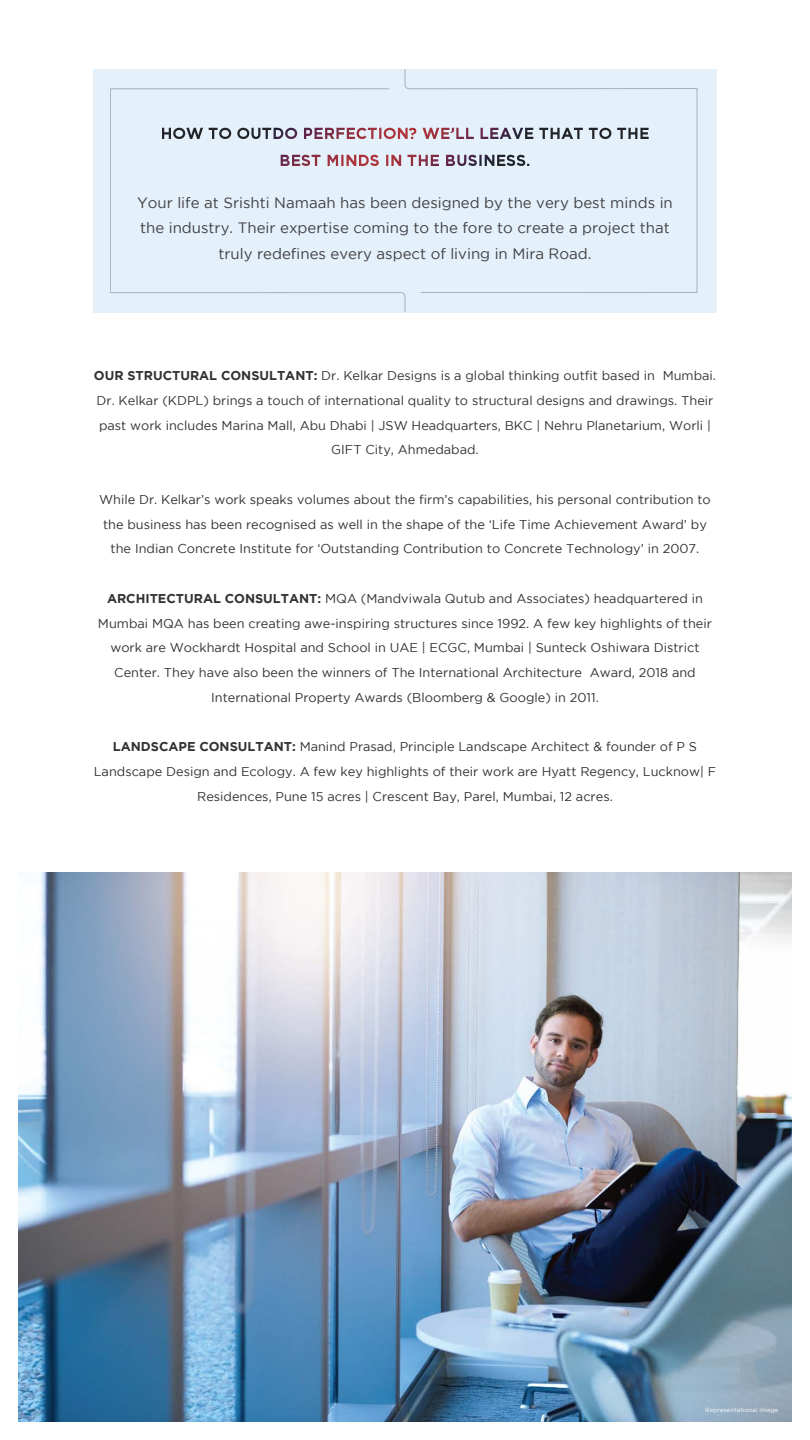
<style>
.page{position:relative;width:810px;height:1440px;background:#fff}
.page>*{position:absolute;margin:0;border:0;box-sizing:border-box;transform-origin:0 0}
.t1{font:15px/25.5px "Gotham";color:#414042;text-align:center}
.t2{font:12.75px/24.8px "Gotham";color:#333132;text-align:center}
.t3{font:6px "Gotham";letter-spacing:.025em;color:#fff}
.s1{font-weight:700}
</style>
<div class="page">
<img style="left:18px;top:873px;width:774px;height:549px">
<div style="left:93px;top:69px;width:624px;height:243px;background:#deedf9"></div>
<svg style="left:405px;top:69px;width:292px;height:224px"></svg>
<svg style="left:110px;top:88px;width:295px;height:224px"></svg>
<svg style="left:409px;top:128px;width:240px;height:11px"></svg>
<p class="t1" style="left:137px;top:189px;width:537px">Your life at Srishti Namaah has been designed by the very best minds in the industry. Their expertise coming to the fore to create a project that truly redefines every aspect of living in Mira Road.</p>
<p class="t2" style="left:94px;top:363px;width:624px"><span class="s1">OUR STRUCTURAL CONSULTANT:</span> Dr. Kelkar Designs is a global thinking outfit based in Mumbai.<br>Dr. Kelkar (KDPL) brings a touch of international quality to structural designs and drawings. Their past work includes Marina Mall, Abu Dhabi | JSW Headquarters, BKC | Nehru Planetarium, Worli | GIFT City, Ahmedabad.</p>
<p class="t2" style="left:99px;top:487px;width:613px">While Dr. Kelkar’s work speaks volumes about the firm’s capabilities, his personal contribution to the business has been recognised as well in the shape of the ‘Life Time Achievement Award’ by the Indian Concrete Institute for ‘Outstanding Contribution to Concrete Technology’ in 2007.</p>
<p class="t2" style="left:98px;top:586px;width:616px"><span class="s1">ARCHITECTURAL CONSULTANT:</span> MQA (Mandviwala Qutub and Associates) headquartered in Mumbai MQA has been creating awe-inspiring structures since 1992. A few key highlights of their work are Wockhardt Hospital and School in UAE | ECGC, Mumbai | Sunteck Oshiwara District Center. They have also been the winners of The International Architecture Award, 2018 and International Property Awards (Bloomberg &amp; Google) in 2011.</p>
<p class="t2" style="left:94px;top:734px;width:624px"><span class="s1">LANDSCAPE CONSULTANT:</span> Manind Prasad, Principle Landscape Architect &amp; founder of P S<br>Landscape Design and Ecology. A few key highlights of their work are Hyatt Regency, Lucknow| F<br>Residences, Pune 15 acres | Crescent Bay, Parel, Mumbai, 12 acres.</p>
<p class="t3" style="left:705px;top:1407px;width:75px">Representational Image</p>
</div>
